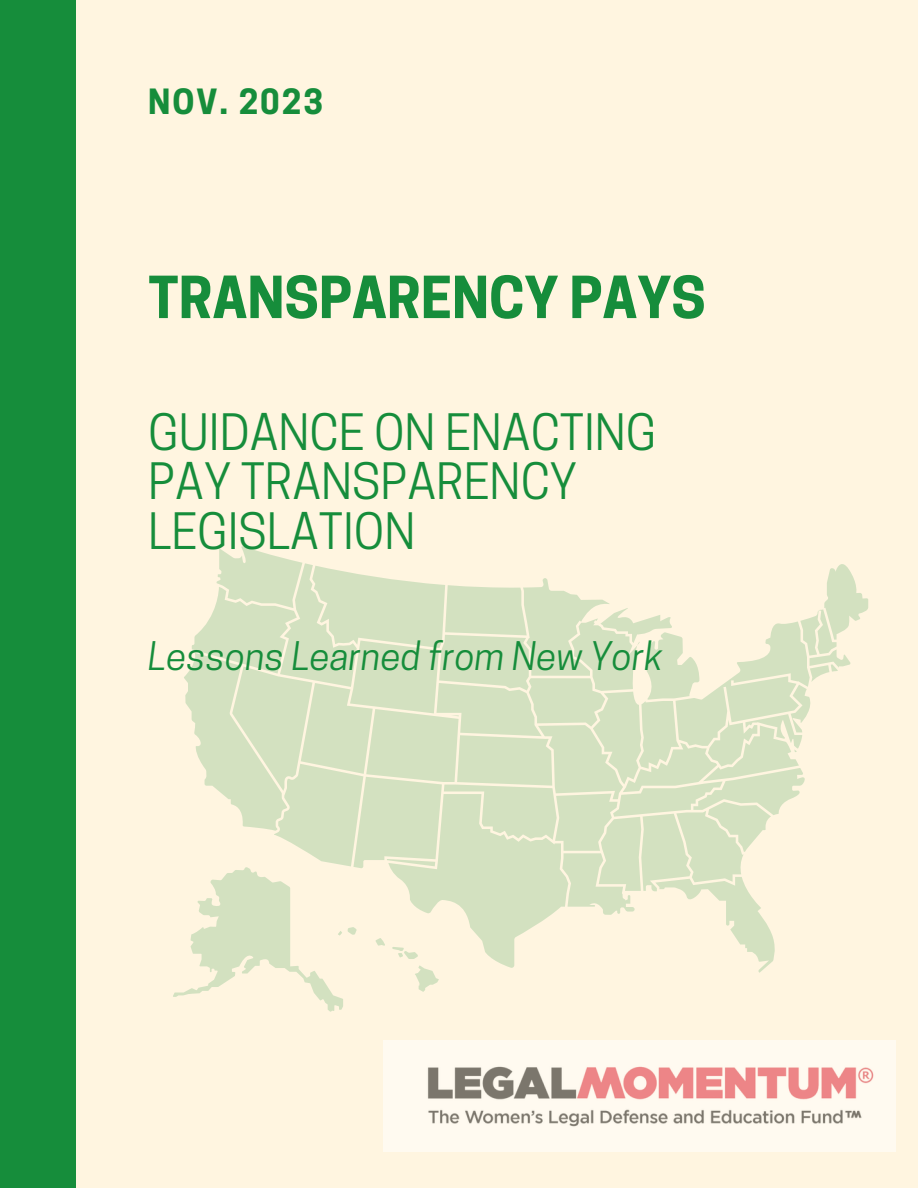
<style>
.page{position:relative;width:918px;height:1188px;background:#fff5e0}
.page>*{position:absolute;margin:0;border:0;box-sizing:border-box;transform-origin:0 0}
.t1{font:700 54.45px "Cooper Hewitt";color:#168d3b}
.t2{font:47.1px/49.5px "Cooper Hewitt";color:#168d3b}
.t3{font:italic 37.05px "Cooper Hewitt";color:#168d3b}
.t4{font:700 32.7px "Cooper Hewitt";letter-spacing:.06em;color:#168d3b}
</style>
<div class="page">
<div style="left:0;top:0;width:75px;height:1188px;background:#168d3b"></div>
<svg style="left:173px;top:546px;width:695px;height:466px"></svg>
<img style="left:383px;top:1040px;width:512px;height:112px">
<p class="t4" style="left:148px;top:89px;width:176px">NOV. 2023</p>
<p class="t1" style="left:148px;top:277px;width:559px">TRANSPARENCY PAYS</p>
<p class="t2" style="left:148px;top:413px;width:510px">GUIDANCE ON ENACTING<br>PAY TRANSPARENCY<br>LEGISLATION</p>
<p class="t3" style="left:148px;top:642px;width:516px">Lessons Learned from New York</p>
</div>
